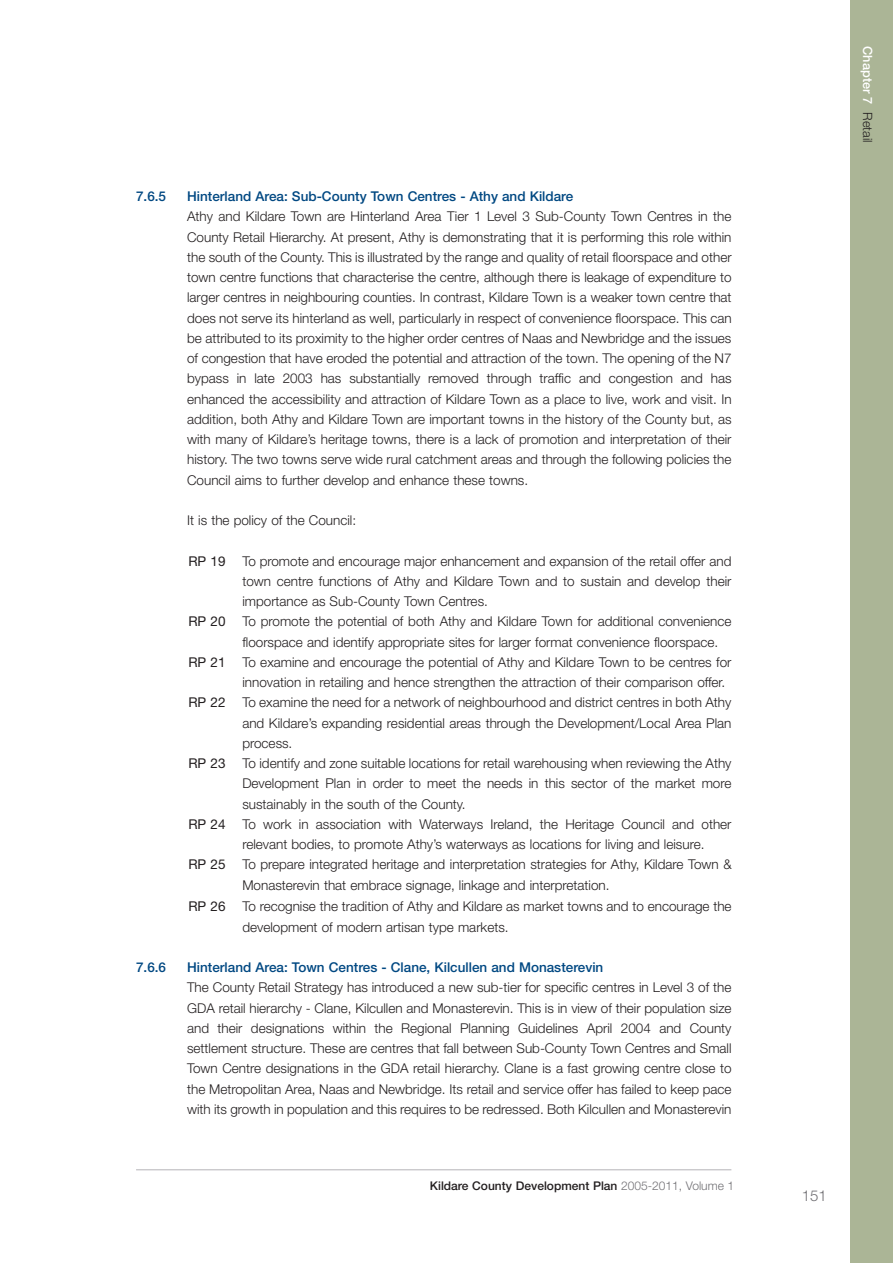
<style>
.page{position:relative;width:893px;height:1263px;background:#fff}
.page>*{position:absolute;margin:0;border:0;box-sizing:border-box;transform-origin:0 0}
.t1{font:300 15px "Helvetica Neue";color:#717074}
.t2{font:300 13.5px/20.2px "Helvetica Neue";color:#231f20;text-align:justify}
.t3{font:500 13.5px "Helvetica Neue";color:#014882}
.t4{font:500 12.75px "Helvetica Neue";color:#fff}
.t5{font:500 12px "Helvetica Neue";color:#231f20}
.s1{font-weight:400}
.s2{font-weight:300;color:#717074}
.s3{font-weight:300;color:#231f20}
</style>
<div class="page">
<hr style="left:136px;top:1169px;width:595px;height:1px;background:#b4b3b7">
<div style="left:850px;top:0;width:43px;height:1263px;background:#abb596"></div>
<p class="t3" style="left:136px;top:191px;width:32px">7.6.5</p>
<p class="t3" style="left:187px;top:191px;width:388px">Hinterland Area: Sub-County Town Centres - Athy and Kildare</p>
<p class="t2" style="left:187px;top:208px;width:546px">Athy and Kildare Town are Hinterland Area Tier 1 Level 3 Sub-County Town Centres in the County Retail Hierarchy. At present, Athy is demonstrating that it is performing this role within the south of the County. This is illustrated by the range and quality of retail floorspace and other town centre functions that characterise the centre, although there is leakage of expenditure to larger centres in neighbouring counties. In contrast, Kildare Town is a weaker town centre that does not serve its hinterland as well, particularly in respect of convenience floorspace. This can be attributed to its proximity to the higher order centres of Naas and Newbridge and the issues of congestion that have eroded the potential and attraction of the town. The opening of the N7 bypass in late 2003 has substantially removed through traffic and congestion and has enhanced the accessibility and attraction of Kildare Town as a place to live, work and visit. In addition, both Athy and Kildare Town are important towns in the history of the County but, as with many of Kildare’s heritage towns, there is a lack of promotion and interpretation of their history. The two towns serve wide rural catchment areas and through the following policies the Council aims to further develop and enhance these towns.</p>
<p class="t2" style="left:187px;top:511px;width:171px">It is the policy of the Council:</p>
<p class="t2" style="left:188px;top:552px;width:544px"><span class="s1">RP 19</span> To promote and encourage major enhancement and expansion of the retail offer and</p>
<p class="t2" style="left:242px;top:572px;width:491px">town centre functions of Athy and Kildare Town and to sustain and develop their</p>
<p class="t2" style="left:242px;top:592px;width:247px">importance as Sub-County Town Centres.</p>
<p class="t2" style="left:188px;top:613px;width:545px"><span class="s1">RP 20</span> To promote the potential of both Athy and Kildare Town for additional convenience</p>
<p class="t2" style="left:242px;top:633px;width:477px">floorspace and identify appropriate sites for larger format convenience floorspace.</p>
<p class="t2" style="left:188px;top:653px;width:545px"><span class="s1">RP 21</span> To examine and encourage the potential of Athy and Kildare Town to be centres for</p>
<p class="t2" style="left:242px;top:673px;width:484px">innovation in retailing and hence strengthen the attraction of their comparison offer.</p>
<p class="t2" style="left:188px;top:694px;width:545px"><span class="s1">RP 22</span> To examine the need for a network of neighbourhood and district centres in both Athy</p>
<p class="t2" style="left:242px;top:714px;width:491px">and Kildare’s expanding residential areas through the Development/Local Area Plan</p>
<p class="t2" style="left:242px;top:734px;width:52px">process.</p>
<p class="t2" style="left:188px;top:754px;width:545px"><span class="s1">RP 23</span> To identify and zone suitable locations for retail warehousing when reviewing the Athy</p>
<p class="t2" style="left:242px;top:775px;width:491px">Development Plan in order to meet the needs in this sector of the market more</p>
<p class="t2" style="left:242px;top:795px;width:225px">sustainably in the south of the County.</p>
<p class="t2" style="left:188px;top:815px;width:545px"><span class="s1">RP 24</span> To work in association with Waterways Ireland, the Heritage Council and other</p>
<p class="t2" style="left:242px;top:835px;width:464px">relevant bodies, to promote Athy’s waterways as locations for living and leisure.</p>
<p class="t2" style="left:188px;top:856px;width:545px"><span class="s1">RP 25</span> To prepare integrated heritage and interpretation strategies for Athy, Kildare Town &amp;</p>
<p class="t2" style="left:242px;top:876px;width:369px">Monasterevin that embrace signage, linkage and interpretation.</p>
<p class="t2" style="left:188px;top:897px;width:545px"><span class="s1">RP 26</span> To recognise the tradition of Athy and Kildare as market towns and to encourage the</p>
<p class="t2" style="left:242px;top:918px;width:268px">development of modern artisan type markets.</p>
<p class="t3" style="left:136px;top:962px;width:32px">7.6.6</p>
<p class="t3" style="left:187px;top:962px;width:418px">Hinterland Area: Town Centres - Clane, Kilcullen and Monasterevin</p>
<p class="t2" style="left:187px;top:979px;width:546px">The County Retail Strategy has introduced a new sub-tier for specific centres in Level 3 of the GDA retail hierarchy - Clane, Kilcullen and Monasterevin. This is in view of their population size and their designations within the Regional Planning Guidelines April 2004 and County settlement structure. These are centres that fall between Sub-County Town Centres and Small Town Centre designations in the GDA retail hierarchy. Clane is a fast growing centre close to the Metropolitan Area, Naas and Newbridge. Its retail and service offer has failed to keep pace with its growth in population and this requires to be redressed. Both Kilcullen and Monasterevin</p>
<p class="t5" style="left:430px;top:1181px;width:306px">Kildare County Development Plan <span class="s2">2005-2011, Volume 1</span></p>
<p class="t4" style="left:872px;top:46px;width:98px;rotate:90deg">Chapter 7 <span class="s3">Retail</span></p>
<p class="t1" style="left:802px;top:1191px;width:27px">151</p>
</div>
